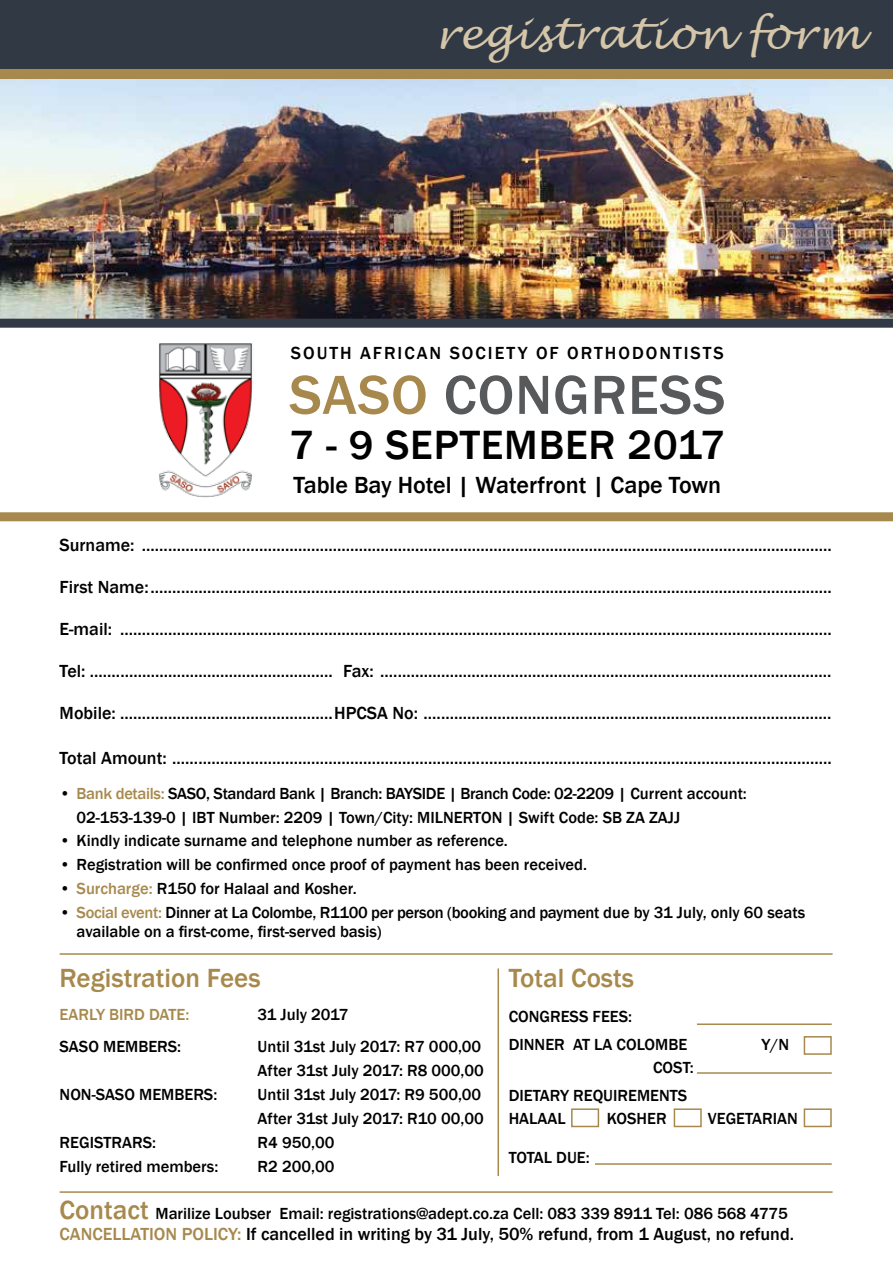
<style>
.page{position:relative;width:893px;height:1263px;background:#fff}
.page>*{position:absolute;margin:0;border:0;box-sizing:border-box;transform-origin:0 0}
.t1{font:500 57px "Franklin Gothic";letter-spacing:.015em;color:#58595b}
.t2{font:500 42px "Franklin Gothic";letter-spacing:.01em;color:#000}
.t3{font:italic 42px "Lucida Handwriting";letter-spacing:.02em;color:#d5c5a9}
.t4{font:500 27px "Franklin Gothic";color:#a7894d}
.t5{font:500 24px "Franklin Gothic";color:#000}
.t6{font:500 18px "Franklin Gothic";color:#000}
.t7{font:500 18px "Franklin Gothic";letter-spacing:.11em;color:#000}
.t8{font:500 18px "Franklin Gothic";color:#a7894d}
.t9{font:500 16.5px/24px "Franklin Gothic";color:#000}
.t10{font:500 16.5px "Franklin Gothic";color:#a7894d}
.s1{color:#a7894d}
.s2{font-size:27px;color:#a7894d}
</style>
<div class="page">
<img style="left:0;top:78px;width:893px;height:241px">
<img style="left:159px;top:343px;width:93px;height:154px">
<div style="left:0;top:0;width:893px;height:69px;background:#313a44"></div>
<div style="left:0;top:69px;width:893px;height:9px;background:#a7894d"></div>
<hr style="left:60px;top:953px;width:773px;height:2px;background:#a7894d">
<div style="left:0;top:512px;width:893px;height:9px;background:#a7894d"></div>
<div style="left:0;top:319px;width:893px;height:9px;background:#313a44"></div>
<hr style="left:497px;top:968px;width:2px;height:208px;background:#a7894d">
<hr style="left:697px;top:1023px;width:135px;height:2px;background:#a7894d">
<hr style="left:697px;top:1072px;width:135px;height:2px;background:#a7894d">
<div style="left:571px;top:1108px;width:28px;height:19px;border:2px solid #a7894d"></div>
<div style="left:674px;top:1108px;width:28px;height:19px;border:2px solid #a7894d"></div>
<div style="left:804px;top:1108px;width:28px;height:19px;border:2px solid #a7894d"></div>
<div style="left:804px;top:1036px;width:28px;height:19px;border:2px solid #a7894d"></div>
<hr style="left:595px;top:1163px;width:237px;height:2px;background:#a7894d">
<hr style="left:60px;top:1191px;width:773px;height:2px;background:#a7894d">
<h2 class="t3" style="left:435px;top:9px;width:428px">registration form</h2>
<p class="t7" style="left:291px;top:342px;width:434px">SOUTH AFRICAN SOCIETY OF ORTHODONTISTS</p>
<h1 class="t1" style="left:289px;top:360px;width:335px"><span class="s1">SASO</span> Con gress</h1>
<h2 class="t2" style="left:290px;top:419px;width:147px">7 - 9 September</h2>
<h2 class="t2" style="left:628px;top:419px;width:99px">2017</h2>
<h3 class="t5" style="left:293px;top:470px;width:429px">Table Bay Hotel | Waterfront | Cape Town</h3>
<p class="t6" style="left:60px;top:533px;width:774px">Surname: ...............................................................................................................................................................</p>
<p class="t6" style="left:60px;top:575px;width:774px">First Name:.............................................................................................................................................................</p>
<p class="t6" style="left:60px;top:617px;width:774px">E-mail: ....................................................................................................................................................................</p>
<p class="t6" style="left:60px;top:659px;width:773px">Tel: ........................................................ Fax: ........................................................................................................</p>
<p class="t6" style="left:60px;top:701px;width:773px">Mobile: .................................................HPCSA No: ..............................................................................................</p>
<p class="t6" style="left:60px;top:746px;width:774px">Total Amount: ........................................................................................................................................................</p>
<p class="t9" style="left:77px;top:782px;width:672px;text-indent:-17px">• <span class="s1">Bank details:</span> SASO, Standard Bank | Branch: BAYSIDE | Branch Code: 02-2209 | Current account:<br>02-153-139-0 | IBT Number: 2209 | Town/City: MILNERTON | Swift Code: SB ZA ZAJJ</p>
<p class="t9" style="left:60px;top:829px;width:450px">• Kindly indicate surname and telephone number as reference.</p>
<p class="t9" style="left:60px;top:853px;width:529px">• Registration will be confirmed once proof of payment has been received.</p>
<p class="t9" style="left:60px;top:876px;width:299px">• <span class="s1">Surcharge:</span> R150 for Halaal and Kosher.</p>
<p class="t9" style="left:77px;top:902px;width:730px;line-height:19.5px;text-indent:-17px">• <span class="s1">Social event:</span> Dinner at La Colombe, R1100 per person (booking and payment due by 31 July, only 60 seats available on a first-come, first-served basis)</p>
<h3 class="t4" style="left:60px;top:962px;width:202px">Registration Fees</h3>
<p class="t10" style="left:60px;top:1004px;width:20px">Early</p>
<p class="t10" style="left:109px;top:1004px;width:10px">bird</p>
<p class="t10" style="left:149px;top:1004px;width:10px">date</p>
<p class="t10" style="left:185px;top:1004px;width:5px">:</p>
<p class="t9" style="left:258px;top:1002px;width:92px">31 July 2017</p>
<p class="t9" style="left:60px;top:1035px;width:123px">SASO MEMBERS:</p>
<p class="t9" style="left:258px;top:1035px;width:228px">Until 31st July 2017: R7 000,00<br>After 31st July 2017: R8 000,00</p>
<p class="t9" style="left:60px;top:1083px;width:159px">NON-SASO MEMBERS:</p>
<p class="t9" style="left:258px;top:1083px;width:228px">Until 31st July 2017: R9 500,00<br>After 31st July 2017: R10 00,00</p>
<p class="t9" style="left:60px;top:1131px;width:98px">REGISTRARS:</p>
<p class="t9" style="left:258px;top:1131px;width:78px">R4 950,00</p>
<p class="t9" style="left:60px;top:1155px;width:160px">Fully retired members:</p>
<p class="t9" style="left:258px;top:1155px;width:78px">R2 200,00</p>
<h3 class="t4" style="left:509px;top:962px;width:127px">Total Costs</h3>
<p class="t9" style="left:509px;top:1004px;width:52px">Congress</p>
<p class="t9" style="left:593px;top:1004px;width:10px">fees</p>
<p class="t9" style="left:628px;top:1004px;width:5px">:</p>
<p class="t9" style="left:509px;top:1033px;width:11px">dinner</p>
<p class="t9" style="left:573px;top:1033px;width:55px">Atla colombe</p>
<p class="t9" style="left:762px;top:1033px;width:27px">y/n</p>
<p class="t9" style="left:653px;top:1055px;width:11px">cost</p>
<p class="t9" style="left:690px;top:1055px;width:5px">:</p>
<p class="t9" style="left:509px;top:1084px;width:10px">dietary</p>
<p class="t9" style="left:573px;top:1084px;width:41px">requirements</p>
<p class="t9" style="left:509px;top:1106px;width:18px">Halaal</p>
<p class="t9" style="left:607px;top:1106px;width:27px">Kosher</p>
<p class="t9" style="left:708px;top:1106px;width:19px">Vegetaria</p>
<p class="t9" style="left:787px;top:1106px;width:12px">n</p>
<p class="t9" style="left:509px;top:1145px;width:18px">Total</p>
<p class="t9" style="left:556px;top:1145px;width:35px">due :</p>
<p class="t9" style="left:60px;top:1202px;width:730px"><span class="s2">Contact</span> Marilize Loubser Email: registrations@adept.co.za Cell: 083 339 8911 Tel: 086 568 4775</p>
<p class="t8" style="left:60px;top:1223px;width:22px">Cancel</p>
<p class="t8" style="left:122px;top:1223px;width:20px">Lation</p>
<p class="t8" style="left:182px;top:1223px;width:11px">policy</p>
<p class="t6" style="left:237px;top:1223px;width:558px"><span class="s1">:</span> If cancelled in writing by 31 July, 50% refund, from 1 August, no refund.</p>
</div>
